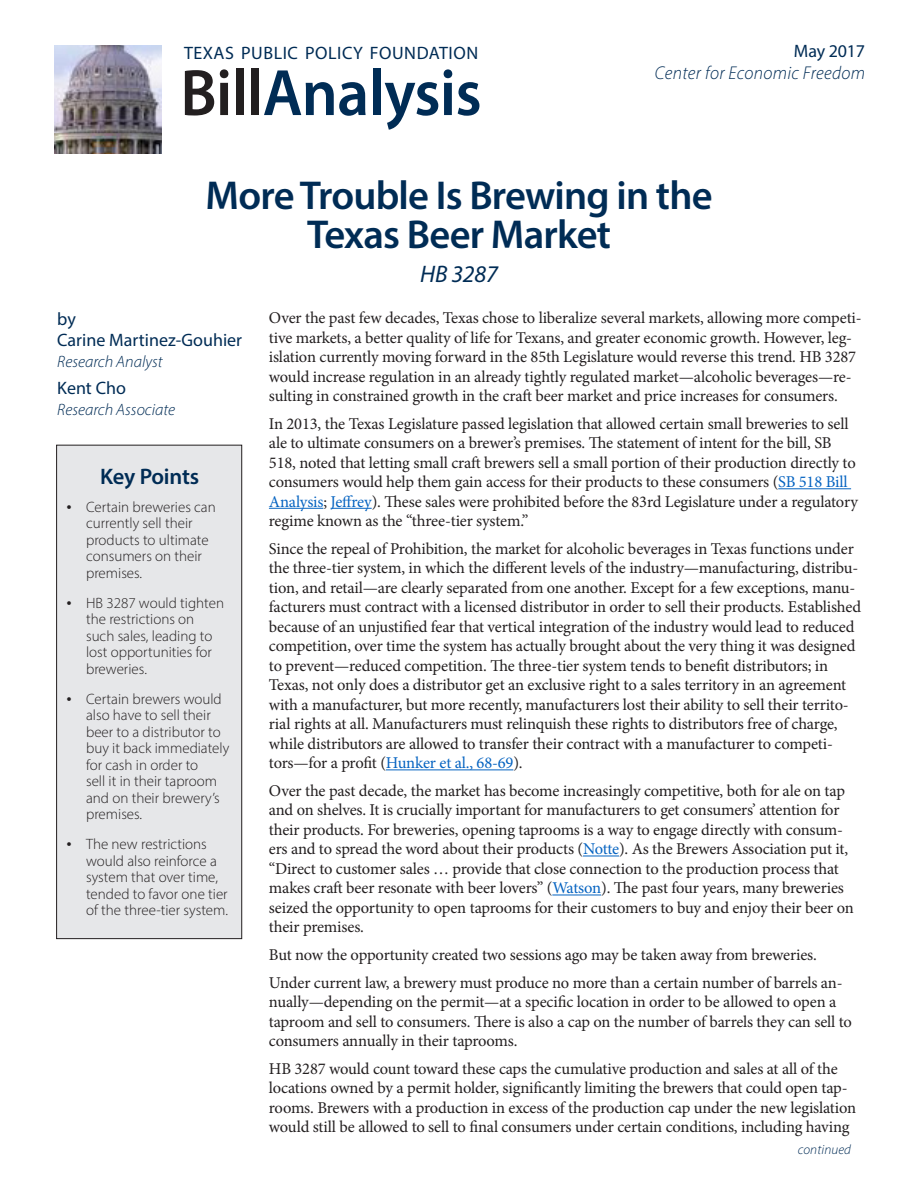
<style>
.page{position:relative;width:918px;height:1188px;background:#fff}
.page>*{position:absolute;margin:0;border:0;box-sizing:border-box;transform-origin:0 0}
.t1{font:600 66.15px "Myriad Pro";letter-spacing:-.01em;color:#002c55;scale:.95 1}
.t2{font:600 40.5px/39px "Myriad Pro";letter-spacing:-.02em;color:#002c55;text-align:center}
.t3{font:italic 24px "Myriad Pro";letter-spacing:-.01em;color:#002c55}
.t4{font:600 22.5px "Myriad Pro";letter-spacing:-.015em;color:#002c55}
.t5{font:italic 300 18.6px "Myriad Pro";letter-spacing:.02em;color:#002c55}
.t6{font:18px "Myriad Pro";color:#002c55}
.t7{font:18px "Myriad Pro";letter-spacing:.03em;color:#002c55}
.t8{font:16.5px/19.5px "Minion Pro";letter-spacing:-.01em;color:#231f20}
.t9{font:italic 300 16.5px "Myriad Pro";color:#002c55}
.t10{font:300 15px/16.5px "Myriad Pro";color:#231f20}
.t11{font:italic 300 13.5px "Myriad Pro";letter-spacing:.01em;color:#002c55}
.s1{color:#231f20}
.s2{font-family:"Times New Roman";font-weight:400}
.s3{color:#0563c1}
</style>
<div class="page">
<img style="left:54px;top:46px;width:108px;height:108px">
<hr style="left:778px;top:488px;width:73px;height:1px;background:#0563c1">
<hr style="left:269px;top:508px;width:54px;height:1px;background:#0563c1">
<hr style="left:331px;top:508px;width:41px;height:1px;background:#0563c1">
<hr style="left:386px;top:769px;width:127px;height:1px;background:#0563c1">
<hr style="left:583px;top:856px;width:36px;height:1px;background:#0563c1">
<hr style="left:552px;top:895px;width:49px;height:1px;background:#0563c1">
<div style="left:57px;top:445px;width:185px;height:494px;background:#e6e7e9"></div>
<div style="left:56px;top:445px;width:186px;height:494px;border:1px solid #231f20"></div>
<p class="t7" style="left:184px;top:42px;width:296px">TEXAS PUBLIC POLICY FOUNDATION</p>
<p class="t1" style="left:180px;top:51px;width:319px"><span class="s1">Bill</span>Analysis</p>
<p class="t6" style="left:794px;top:40px;width:73px">May 2017</p>
<p class="t5" style="left:655px;top:61px;width:212px">Center for Economic Freedom</p>
<p class="t2" style="left:206px;top:175px;width:509px">More Trouble Is Brewing in the<br>Texas Beer Market</p>
<p class="t3" style="left:420px;top:259px;width:79px">HB 3287</p>
<p class="t6" style="left:57px;top:307px;width:20px">by</p>
<p class="t6" style="left:57px;top:328px;width:186px">Carine Martinez-Gouhier</p>
<p class="t9" style="left:57px;top:351px;width:107px">Research Analyst</p>
<p class="t6" style="left:57px;top:377px;width:70px">Kent Cho</p>
<p class="t9" style="left:57px;top:400px;width:119px">Research Associate</p>
<p class="t4" style="left:100px;top:462px;width:100px">Key Points</p>
<p class="t10" style="left:86px;top:498px;width:131px;text-indent:-20px"><span class="s2">•</span> Certain breweries can currently sell their products to ultimate consumers on their premises.</p>
<p class="t10" style="left:86px;top:594px;width:139px;text-indent:-20px"><span class="s2">•</span> HB 3287 would tighten the restrictions on such sales, leading to lost opportunities for breweries.</p>
<p class="t10" style="left:86px;top:690px;width:145px;text-indent:-20px"><span class="s2">•</span> Certain brewers would also have to sell their beer to a distributor to buy it back immediately for cash in order to<br>sell it in their taproom and on their brewery’s premises.</p>
<p class="t10" style="left:86px;top:836px;width:144px;text-indent:-20px"><span class="s2">•</span> The new restrictions would also reinforce a system that over time, tended to favor one tier of the three-tier system.</p>
<p class="t8" style="left:269px;top:308px;width:594px">Over the past few decades, Texas chose to liberalize several markets, allowing more competi&shy;tive markets, a better quality of life for Texans, and greater economic growth. However, leg&shy;islation currently moving forward in the 85th Legislature would reverse this trend. HB 3287 would increase regulation in an already tightly regulated market—alcoholic beverages—re&shy;sulting in constrained growth in the craft beer market and price increases for consumers.</p>
<p class="t8" style="left:269px;top:414px;width:591px">In 2013, the Texas Legislature passed legislation that allowed certain small breweries to sell ale to ultimate consumers on a brewer’s premises. The statement of intent for the bill, SB 518, noted that letting small craft brewers sell a small portion of their production directly to consumers would help them gain access for their products to these consumers (<span class="s3">SB 518 Bill Analysis</span>; <span class="s3">Jeffrey</span>). These sales were prohibited before the 83rd Legislature under a regulatory regime known as the “three-tier system.”</p>
<p class="t8" style="left:269px;top:539px;width:594px">Since the repeal of Prohibition, the market for alcoholic beverages in Texas functions under the three-tier system, in which the different levels of the industry—manufacturing, distribu&shy;tion, and retail—are clearly separated from one another. Except for a few exceptions, manu&shy;facturers must contract with a licensed distributor in order to sell their products. Established because of an unjustified fear that vertical integration of the industry would lead to reduced competition, over time the system has actually brought about the very thing it was designed to prevent—reduced competition. The three-tier system tends to benefit distributors; in Texas, not only does a distributor get an exclusive right to a sales territory in an agreement with a manufacturer, but more recently, manufacturers lost their ability to sell their territo&shy;rial rights at all. Manufacturers must relinquish these rights to distributors free of charge, while distributors are allowed to transfer their contract with a manufacturer to competi&shy;tors—for a profit (<span class="s3">Hunker et al., 68-69</span>).</p>
<p class="t8" style="left:269px;top:781px;width:587px">Over the past decade, the market has become increasingly competitive, both for ale on tap and on shelves. It is crucially important for manufacturers to get consumers’ attention for their products. For breweries, opening taprooms is a way to engage directly with consum&shy;ers and to spread the word about their products (<span class="s3">Notte</span>). As the Brewers Association put it, “Direct to customer sales … provide that close connection to the production process that makes craft beer resonate with beer lovers” (<span class="s3">Watson</span>). The past four years, many breweries seized the opportunity to open taprooms for their customers to buy and enjoy their beer on their premises.</p>
<p class="t8" style="left:269px;top:945px;width:550px">But now the opportunity created two sessions ago may be taken away from breweries.</p>
<p class="t8" style="left:269px;top:973px;width:585px">Under current law, a brewery must produce no more than a certain number of barrels an&shy;nually—depending on the permit—at a specific location in order to be allowed to open a taproom and sell to consumers. There is also a cap on the number of barrels they can sell to consumers annually in their taprooms.</p>
<p class="t8" style="left:269px;top:1059px;width:589px">HB 3287 would count toward these caps the cumulative production and sales at all of the locations owned by a permit holder, significantly limiting the brewers that could open tap&shy;rooms. Brewers with a production in excess of the production cap under the new legislation would still be allowed to sell to final consumers under certain conditions, including having</p>
<p class="t11" style="left:798px;top:1141px;width:55px">continued</p>
</div>
